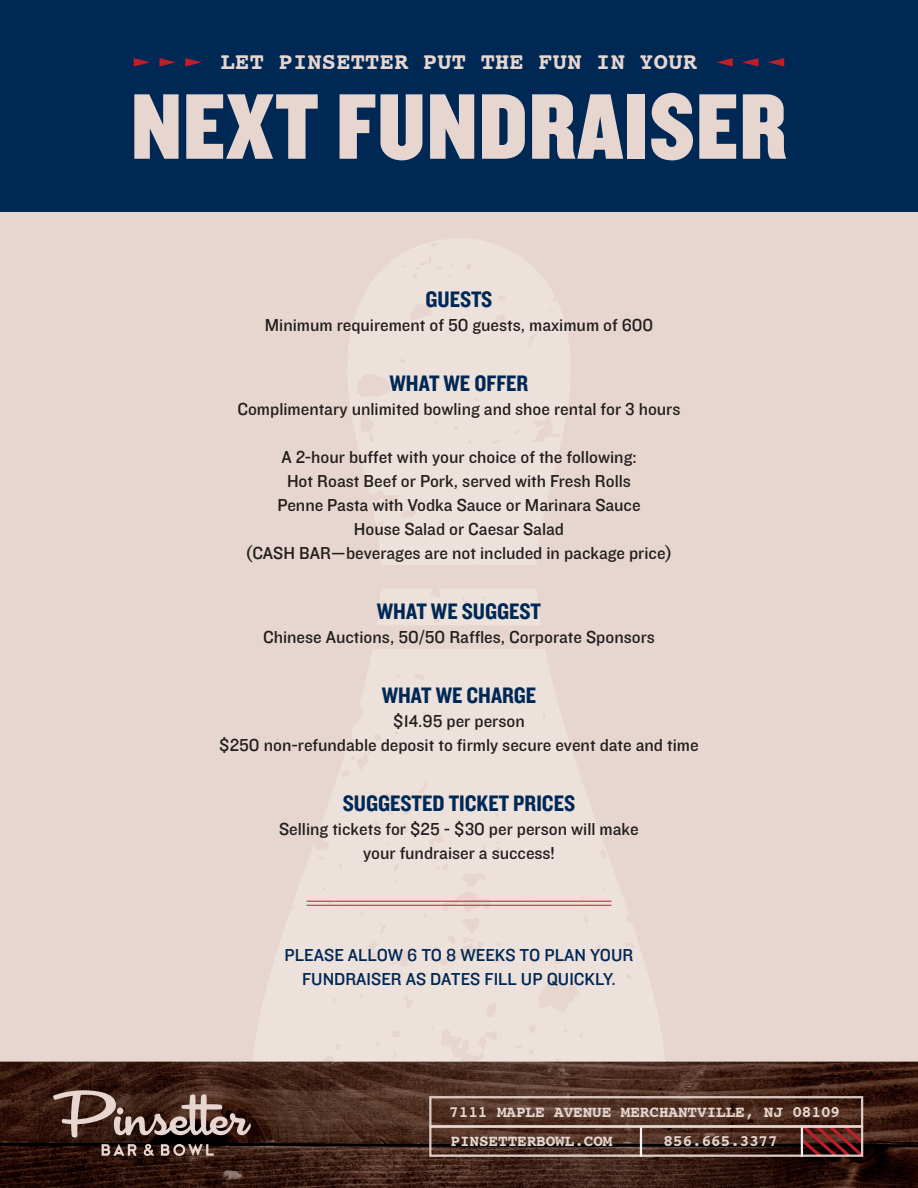
<style>
.page{position:relative;width:918px;height:1188px;background:#e6d6cf}
.page>*{position:absolute;margin:0;border:0;box-sizing:border-box;transform-origin:0 0}
.t1{font:96.75px "Knockout 70 Full Welterwt";letter-spacing:.01em;color:#e6d6cf}
.t2{font:700 23.7px "Courier";letter-spacing:.01em;color:#e6d6cf}
.Menu_Item{font:23.25px "Knockout 50 Welterweight";color:#002855}
.Menu_Item-2{font:18px/24px "Knockout 31 Junior Middlewt";color:#231f20;text-align:center}
.Menu_Item-3{font:18px/24px "Knockout 31 Junior Middlewt";color:#002855;text-align:center}
.t3{font:700 16.05px "Courier";letter-spacing:-.005em;color:#e6d6cf}
</style>
<div class="page">
<div style="left:0;top:0;width:917px;height:212px;background:#002855"></div>
<svg style="left:251px;top:649px;width:417px;height:413px;fill:#ede1dc"></svg>
<div style="left:377px;top:589px;width:163px;height:36px;background:#ede1dc"></div>
<svg style="left:347px;top:238px;width:224px;height:327px;fill:#ede1dc"></svg>
<img style="left:0;top:1062px;width:918px;height:126px">
<svg style="left:53px;top:1090px;width:198px;height:48px"></svg>
<div style="left:117px;top:1108px;width:6px;height:7px;background:#e6d6cf;border-radius:3px"></div>
<svg style="left:102px;top:1144px;width:34px;height:12px"></svg>
<svg style="left:144px;top:1144px;width:11px;height:12px"></svg>
<svg style="left:161px;top:1144px;width:53px;height:12px"></svg>
<svg style="left:797px;top:1122px;width:70px;height:38px;background:#4f1917"></svg>
<div style="left:429px;top:1096px;width:434px;height:31px;border:2px solid #e6d6cf"></div>
<div style="left:429px;top:1126px;width:434px;height:31px;border:2px solid #e6d6cf"></div>
<hr style="left:640px;top:1127px;width:2px;height:30px;background:#fff">
<hr style="left:801px;top:1127px;width:2px;height:30px;background:#fff">
<svg style="left:768px;top:58px;width:16px;height:9px"></svg>
<svg style="left:742px;top:58px;width:17px;height:9px"></svg>
<svg style="left:716px;top:58px;width:17px;height:9px"></svg>
<svg style="left:134px;top:58px;width:16px;height:9px"></svg>
<svg style="left:159px;top:58px;width:17px;height:9px"></svg>
<svg style="left:185px;top:58px;width:17px;height:9px"></svg>
<hr style="left:307px;top:905px;width:304px;height:1px;background:#be1d2c">
<hr style="left:307px;top:901px;width:304px;height:1px;background:#be1d2c">
<p class="t2" style="left:221px;top:43px;width:478px">LET PINSETTER PUT THE FUN IN YOUR</p>
<p class="t1" style="left:131px;top:64px;width:658px">NEXT FUNDRAISER</p>
<p class="Menu_Item" style="left:426px;top:284px;width:68px">GUESTS</p>
<p class="Menu_Item-2" style="left:265px;top:312px;width:390px">Minimum requirement of 50 guests, maximum of 600</p>
<p class="Menu_Item" style="left:390px;top:368px;width:140px">WHAT WE OFFER</p>
<p class="Menu_Item-2" style="left:238px;top:396px;width:444px">Complimentary unlimited bowling and shoe rental for 3 hours</p>
<p class="Menu_Item-2" style="left:246px;top:444px;width:428px">A 2-hour buffet with your choice of the following:<br>Hot Roast Beef or Pork, served with Fresh Rolls<br>Penne Pasta with Vodka Sauce or Marinara Sauce<br>House Salad or Caesar Salad<br>(CASH BAR—beverages are not included in package price)</p>
<p class="Menu_Item" style="left:377px;top:596px;width:166px">WHAT WE SUGGEST</p>
<p class="Menu_Item-2" style="left:263px;top:624px;width:393px">Chinese Auctions, 50/50 Raffles, Corporate Sponsors</p>
<p class="Menu_Item" style="left:382px;top:680px;width:156px">WHAT WE CHARGE</p>
<p class="Menu_Item-2" style="left:219px;top:708px;width:481px">$14.95 per person<br>$250 non-refundable deposit to firmly secure event date and time</p>
<p class="Menu_Item" style="left:343px;top:788px;width:234px">SUGGESTED TICKET PRICES</p>
<p class="Menu_Item-2" style="left:279px;top:816px;width:361px">Selling tickets for $25 - $30 per person will make your fundraiser a success!</p>
<p class="Menu_Item-3" style="left:285px;top:942px;width:350px">PLEASE ALLOW 6 TO 8 WEEKS TO PLAN YOUR<br>FUNDRAISER AS DATES FILL UP QUICKLY.</p>
<p class="t3" style="left:449px;top:1099px;width:392px">7111 MAPLE AVENUE MERCHANTVILLE, NJ 08109</p>
<p class="t3" style="left:451px;top:1128px;width:164px">PINSETTERBOWL.COM</p>
<p class="t3" style="left:664px;top:1128px;width:116px">856.665.3377</p>
</div>
